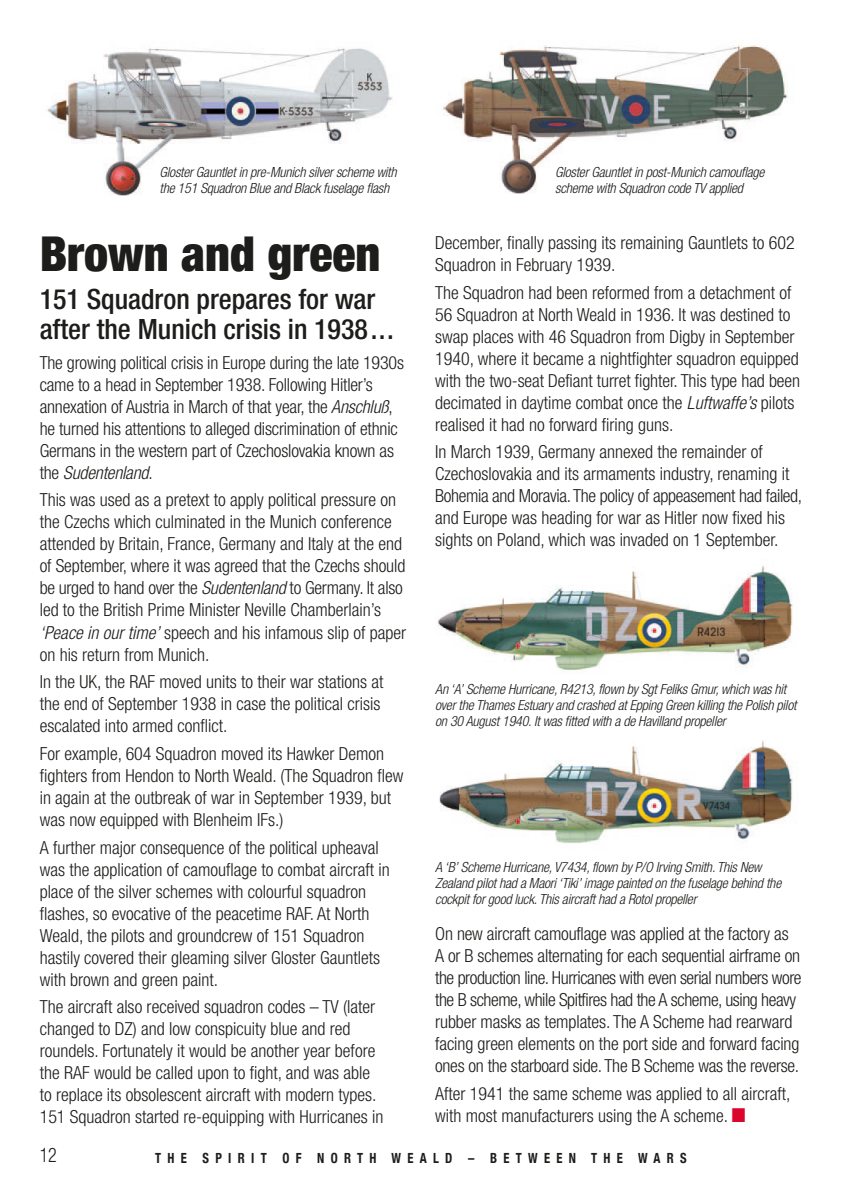
<style>
.page{position:relative;width:842px;height:1191px;background:#fff}
.page>*{position:absolute;margin:0;border:0;box-sizing:border-box;transform-origin:0 0}
.t1{font:900 condensed 48px "Helvetica Neue";color:#1d1d1b}
.t2{font:500 condensed 28px/30px "Helvetica Neue";color:#1d1d1b}
.t3{font:300 condensed 20px "Helvetica Neue";color:#1d1d1b;scale:.9 1}
.t4{font:300 condensed 18px/22px "Helvetica Neue";color:#1d1d1b}
.t5{font:italic 300 condensed 14px/16px "Helvetica Neue";letter-spacing:-.015em;color:#1d1d1b}
.t6{font:700 condensed 14px "Helvetica Neue";letter-spacing:.5em;color:#1d1d1b;scale:.9 1}
.s1{font-style:italic}
.s2{color:#da062b}
</style>
<div class="page">
<img style="left:47px;top:48px;width:345px;height:148px">
<img style="left:443px;top:45px;width:345px;height:149px">
<img style="left:438px;top:565px;width:355px;height:106px">
<img style="left:439px;top:740px;width:354px;height:104px">
<p class="t5" style="left:160px;top:165px;width:241px">GlosterGauntletin pre-Munich silverscheme with the 151 Squadron Blue and Black fuselage flash</p>
<h1 class="t1" style="left:40px;top:224px;width:342px">Brown and green</h1>
<h3 class="t2" style="left:40px;top:287px;width:355px">151 Squadron prepares for war after the Munich crisis in 1938...</h3>
<p class="t4" style="left:40px;top:353px;width:366px">The growing political crisis in Europe during the late 1930s came to a head in September 1938. Following Hitler’s annexation of Austria in March of that year, the <span class="s1">Anschluß</span>, he turned his attentions to alleged discrimination of ethnic Germans in the western part of Czechoslovakia known as<br>t h e <span class="s1">Sudentenland</span>.</p>
<p class="t4" style="left:40px;top:490px;width:368px">This was used as a pretext to apply political pressure on the Czechs which culminated in the Munich conference attended by Britain, France, Germany and Italy at the end of September, where it was agreed that the Czechs should be urged to hand over the <span class="s1">Sudentenland</span> to Germany. It also led to the British Prime Minister Neville Chamberlain’s <span class="s1">‘Peace in ourtime’</span>speech and his infamous slip of paper on his return from Munich.</p>
<p class="t4" style="left:40px;top:672px;width:345px">In the UK, the RAF moved units to their war stations at the end of September 1938 in case the political crisis escalated into armed conflict.</p>
<p class="t4" style="left:40px;top:744px;width:365px">For example, 604 Squadron moved its Hawker Demon fighters from Hendon to North Weald. (The Squadron flew in again at the outbreak of war in September 1939, but was now equipped with Blenheim IFs.)</p>
<p class="t4" style="left:40px;top:837px;width:352px">A further major consequence of the political upheaval was the application of camouflage to combat aircraft in place of the silver schemes with colourful squadron flashes, so evocative of the peacetime RAF. At North Weald, the pilots and groundcrew of 151 Squadron hastily covered their gleaming silver Gloster Gauntlets with brown and green paint.</p>
<p class="t4" style="left:40px;top:997px;width:345px">The aircraft also received squadron codes – TV (later changed to DZ) and low conspicuity blue and red roundels. Fortunately it would be another year before the RAF would be called upon to fight, and was able to replace its obsolescent aircraft with modern types.<br>151 Squadron started re-equipping with Hurricanes in</p>
<p class="t5" style="left:555px;top:165px;width:214px">GlosterGauntletin post-Munich camouflage scheme with Squadron code TV applied</p>
<p class="t4" style="left:435px;top:233px;width:361px">December, finally passing its remaining Gauntlets to 602</p>
<p class="t4" style="left:435px;top:252px;width:358px;line-height:27.6px">Squadron in February 1939.<br>The Squadron had been reformed from a detachment of</p>
<p class="t4" style="left:435px;top:305px;width:366px">56 Squadron at North Weald in 1936. It was destined to swap places with 46 Squadron from Digby in September 1940, where it became a nightfighter squadron equipped with the two-seat Defiant turret fighter. This type had been decimated in daytime combat once the <span class="s1">Luftwaffe’s</span> pilots realised it had no forward firing guns.</p>
<p class="t4" style="left:435px;top:442px;width:368px">In March 1939, Germany annexed the remainder of Czechoslovakia and its armaments industry, renaming it Bohemia and Moravia. The policy of appeasement had failed, and Europe was heading for war as Hitler now fixed his sights on Poland, which was invaded on 1 September.</p>
<p class="t5" style="left:435px;top:682px;width:365px">An ‘A’Scheme Hurricane,R4213,flown by SgtFeliksGmur,which washit overthe ThamesEstuary and crashed atEpping Green killing the Polish pilot on 30 August1940.Itwasfitted with a de Havilland propeller</p>
<p class="t5" style="left:435px;top:859px;width:350px">A ‘B’Scheme Hurricane,V7434,flown by P/O Irving Smith.ThisNew<br>Zealand pilothad a Maori‘Tiki’image painted on the fuselage behind the cockpitforgood luck.Thisaircrafthad a Rotolpropeller</p>
<p class="t4" style="left:435px;top:924px;width:368px">On new aircraft camouflage was applied at the factory as A or B schemes alternating for each sequential airframe on the production line. Hurricanes with even serial numbers wore the B scheme, while Spitfires had the A scheme, using heavy rubber masks as templates. The A Scheme had rearward facing green elements on the port side and forward facing ones on the starboard side. The B Scheme was the reverse.</p>
<p class="t4" style="left:435px;top:1084px;width:357px">After 1941 the same scheme was applied to all aircraft, with most manufacturers using the A scheme. <span class="s2">■</span></p>
<p class="t3" style="left:40px;top:1147px;width:20px">12</p>
<p class="t6" style="left:155px;top:1149px;width:592px">THE SPIRIT OF NORTH WEALD – BETWEEN THE WARS</p>
</div>
